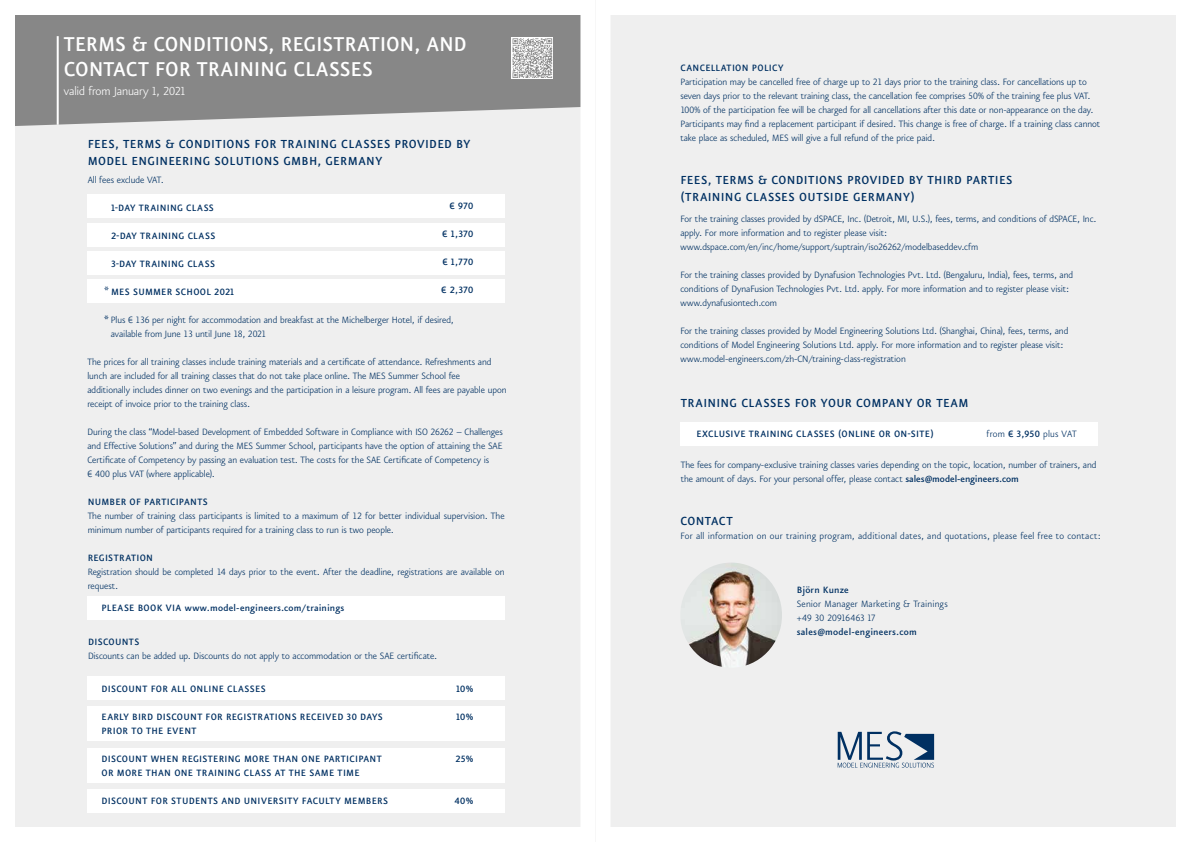
<style>
.page{position:relative;width:1191px;height:842px;background:#fff}
.page>*{position:absolute;margin:0;border:0;box-sizing:border-box;transform-origin:0 0}
.t1{font:500 24px/25px "Eureka Sans OT";letter-spacing:-.005em;color:#fff}
.t2{font:500 14px/16.8px "Eureka Sans OT";letter-spacing:.03em;color:#003062}
.t3{font:300 14px "Eureka Sans OT";letter-spacing:-.01em;color:#fff}
.t4{font:300 11px/14px "Eureka Sans OT";letter-spacing:-.005em;color:#003062}
.t5{font:500 11px/14px "Eureka Sans OT";letter-spacing:.03em;color:#003062}
.t6{font:300 11px/14px "Eureka Sans OT";letter-spacing:.02em;color:#003062}
.t7{font:500 11px "Eureka Sans OT";letter-spacing:.01em;color:#003062}
.s1{font-weight:500}
</style>
<div class="page">
<div style="left:0;top:0;width:595px;height:842px;background:#efefef"></div>
<svg style="left:16px;top:16px;width:563px;height:110px;background:#909090"></svg>
<div style="left:0;top:0;width:595px;height:842px;border:15px solid #fff"></div>
<div style="left:87px;top:251px;width:418px;height:23px;background:#fff"></div>
<div style="left:87px;top:223px;width:418px;height:23px;background:#fff"></div>
<div style="left:87px;top:195px;width:418px;height:23px;background:#fff"></div>
<div style="left:87px;top:280px;width:418px;height:23px;background:#fff"></div>
<div style="left:87px;top:596px;width:418px;height:24px;background:#fff"></div>
<hr style="left:57px;top:36px;width:2px;height:89px;background:#fff">
<div style="left:87px;top:677px;width:418px;height:23px;background:#fff"></div>
<div style="left:88px;top:706px;width:417px;height:35px;background:#fff"></div>
<div style="left:88px;top:748px;width:417px;height:34px;background:#fff"></div>
<div style="left:88px;top:789px;width:417px;height:24px;background:#fff"></div>
<div style="left:0;top:0;width:595px;height:15px;background:#fff"></div>
<div style="left:595px;top:0;width:596px;height:842px;background:#efefef"></div>
<img style="left:681px;top:563px;width:101px;height:104px">
<div style="left:595px;top:0;width:596px;height:842px;border:15px solid #fff"></div>
<div style="left:680px;top:422px;width:417px;height:23px;background:#fff"></div>
<svg style="left:837px;top:731px;width:97px;height:37px"></svg>
<svg style="left:512px;top:38px;width:41px;height:41px"></svg>
<svg style="left:512px;top:38px;width:40px;height:40px"></svg>
<h1 class="t1" style="left:64px;top:32px;width:404px">TERMS &amp; CONDITIONS, REGISTRATION, AND<br>CONTACT FOR TRAINING CLASSES</h1>
<p class="t3" style="left:64px;top:84px;width:123px">valid from January 1, 2021</p>
<p class="t2" style="left:88px;top:136px;width:384px">FEES, TERMS &amp; CONDITIONS FOR TRAINING CLASSES PROVIDED BY<br>MODEL ENGINEERING SOLUTIONS GMBH, GERMANY</p>
<p class="t4" style="left:88px;top:173px;width:77px">All fees exclude VAT.</p>
<p class="t5" style="left:111px;top:201px;width:104px">1-DAY TRAINING CLASS</p>
<p class="t5" style="left:111px;top:229px;width:106px">2-DAY TRAINING CLASS</p>
<p class="t5" style="left:111px;top:257px;width:105px">3-DAY TRAINING CLASS</p>
<p class="t5" style="left:111px;top:285px;width:125px">MES SUMMER SCHOOL 2021</p>
<p class="t5" style="left:449px;top:199px;width:25px">€ 970</p>
<p class="t5" style="left:442px;top:227px;width:32px">€ 1,370</p>
<p class="t5" style="left:442px;top:255px;width:32px">€ 1,770</p>
<p class="t5" style="left:441px;top:283px;width:33px">€ 2,370</p>
<p class="t4" style="left:111px;top:313px;width:344px;text-indent:-6px"><span class="s1">*</span> Plus € 136 per night for accommodation and breakfast at the Michelberger Hotel, if desired, available from June 13 until June 18, 2021</p>
<p class="t4" style="left:87px;top:355px;width:420px">The prices for all training classes include training materials and a certificate of attendance. Refreshments and lunch are included for all training classes that do not take place online. The MES Summer School fee<br>additionally includes dinner on two evenings and the participation in a leisure program. All fees are payable upon receipt of invoice prior to the training class.</p>
<p class="t4" style="left:87px;top:425px;width:417px">During the class “Model-based Development of Embedded Software in Compliance with ISO 26262 – Challenges and Effective Solutions” and during the MES Summer School, participants have the option of attaining the SAE Certificate of Competency by passing an evaluation test. The costs for the SAE Certificate of Competency is<br>€ 400 plus VAT (where applicable).</p>
<p class="t5" style="left:88px;top:495px;width:122px">NUMBER OF PARTICIPANTS</p>
<p class="t4" style="left:88px;top:509px;width:418px">The number of training class participants is limited to a maximum of 12 for better individual supervision. The minimum number of participants required for a training class to run is two people.</p>
<p class="t5" style="left:88px;top:551px;width:67px">REGISTRATION</p>
<p class="t4" style="left:88px;top:565px;width:418px">Registration should be completed 14 days prior to the event. After the deadline, registrations are available on request.</p>
<p class="t5" style="left:101px;top:600px;width:244px">PLEASE BOOK VIA www.model-engineers.com/trainings</p>
<p class="t5" style="left:88px;top:635px;width:53px">DISCOUNTS</p>
<p class="t4" style="left:88px;top:649px;width:350px">Discounts can be added up. Discounts do not apply to accommodation or the SAE certificate.</p>
<p class="t5" style="left:101px;top:682px;width:166px">DISCOUNT FOR ALL ONLINE CLASSES</p>
<p class="t5" style="left:101px;top:710px;width:283px">EARLY BIRD DISCOUNT FOR REGISTRATIONS RECEIVED 30 DAYS<br>PRIOR TO THE EVENT</p>
<p class="t5" style="left:101px;top:752px;width:282px">DISCOUNT WHEN REGISTERING MORE THAN ONE PARTICIPANT<br>OR MORE THAN ONE TRAINING CLASS AT THE SAME TIME</p>
<p class="t5" style="left:101px;top:794px;width:288px">DISCOUNT FOR STUDENTS AND UNIVERSITY FACULTY MEMBERS</p>
<p class="t5" style="left:456px;top:682px;width:19px">10%</p>
<p class="t5" style="left:456px;top:710px;width:19px">10%</p>
<p class="t5" style="left:455px;top:752px;width:20px">25%</p>
<p class="t5" style="left:454px;top:794px;width:21px">40%</p>
<p class="t5" style="left:680px;top:61px;width:105px">CANCELLATION POLICY</p>
<p class="t4" style="left:680px;top:75px;width:421px">Participation may be cancelled free of charge up to 21 days prior to the training class. For cancellations up to seven days prior to the relevant training class, the cancellation fee comprises 50% of the training fee plus VAT.<br>100% of the participation fee will be charged for all cancellations after this date or non-appearance on the day.<br>Participants may find a replacement participant if desired. This change is free of charge. If a training class cannot take place as scheduled, MES will give a full refund of the price paid.</p>
<p class="t2" style="left:680px;top:172px;width:334px">FEES, TERMS &amp; CONDITIONS PROVIDED BY THIRD PARTIES (TRAINING CLASSES OUTSIDE GERMANY)</p>
<p class="t4" style="left:680px;top:212px;width:418px">For the training classes provided by dSPACE, Inc. (Detroit, MI, U.S.), fees, terms, and conditions of dSPACE, Inc. apply. For more information and to register please visit: www.dspace.com/en/inc/home/support/suptrain/iso26262/modelbaseddev.cfm</p>
<p class="t4" style="left:680px;top:268px;width:394px">For the training classes provided by Dynafusion Technologies Pvt. Ltd. (Bengaluru, India), fees, terms, and conditions of DynaFusion Technologies Pvt. Ltd. apply. For more information and to register please visit: www.dynafusiontech.com</p>
<p class="t4" style="left:680px;top:324px;width:389px">For the training classes provided by Model Engineering Solutions Ltd. (Shanghai, China), fees, terms, and conditions of Model Engineering Solutions Ltd. apply. For more information and to register please visit: www.model-engineers.com/zh-CN/training-class-registration</p>
<p class="t2" style="left:681px;top:395px;width:289px">TRAINING CLASSES FOR YOUR COMPANY OR TEAM</p>
<p class="t5" style="left:696px;top:427px;width:239px">EXCLUSIVE TRAINING CLASSES (ONLINE OR ON-SITE)</p>
<p class="t6" style="left:986px;top:427px;width:92px">from <span class="s1">€ 3,950</span> plus VAT</p>
<p class="t4" style="left:681px;top:459px;width:417px">The fees for company-exclusive training classes varies depending on the topic, location, number of trainers, and the amount of days. For your personal offer, please contact <span class="s1">sales@model-engineers.com</span></p>
<p class="t2" style="left:680px;top:512px;width:54px">CONTACT</p>
<p class="t6" style="left:680px;top:529px;width:422px">For all information on our training program, additional dates, and quotations, please feel free to contact:</p>
<p class="t7" style="left:796px;top:584px;width:54px">Björn Kunze</p>
<p class="t6" style="left:796px;top:597px;width:152px">Senior Manager Marketing &amp; Trainings +49 30 20916463 17</p>
<p class="t5" style="left:796px;top:625px;width:121px">sales@model-engineers.com</p>
</div>
